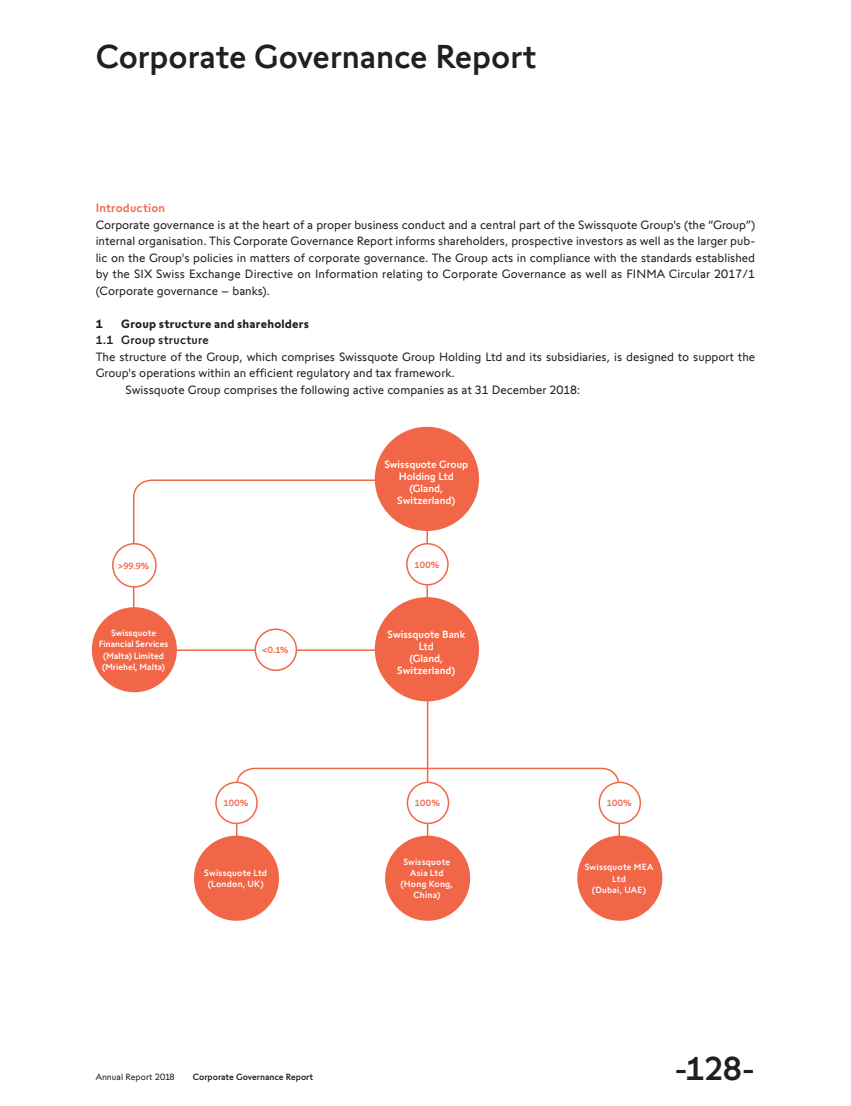
<style>
.page{position:relative;width:851px;height:1106px;background:#fff}
.page>*{position:absolute;margin:0;border:0;box-sizing:border-box;transform-origin:0 0}
.Headline_1{font:500 33px "Swissquote CT";letter-spacing:-.005em;color:#231f20}
.Text_justified{font:12px/16.5px "Swissquote CT";color:#231f20;text-align:justify}
.Text_justified_inden{font:12px/16.5px "Swissquote CT";color:#231f20}
.Titel_2{font:700 12px "Swissquote CT";letter-spacing:.02em;color:#231f20}
.Titel_3{font:500 12px "Swissquote CT";letter-spacing:.015em;color:#231f20}
.Titel_1{font:500 12px "Swissquote CT";letter-spacing:.015em;color:#f26648}
.Titel_2-2{font:500 10.5px/12px "Swissquote CT";color:#fff;text-align:center}
.Head_centred{font:500 9px/11.2px "Swissquote CT";letter-spacing:.015em;color:#fff;text-align:center}
.Head_centred-2{font:500 9px "Swissquote CT";letter-spacing:.015em;color:#f26648}
.t1{font:500 9px "Swissquote CT";color:#231f20}
.t2{font:9px "Swissquote CT";color:#231f20}
</style>
<div class="page">
<hr style="left:427px;top:605px;width:1px;height:251px;background:#f26648">
<div style="left:375px;top:427px;width:104px;height:104px;background:#f26648;border-radius:50%"></div>
<div style="left:375px;top:597px;width:104px;height:104px;background:#f26648;border-radius:50%"></div>
<div style="left:254px;top:628px;width:43px;height:43px;border:2px solid #f26648;border-radius:50%"></div>
<div style="left:112px;top:543px;width:45px;height:44px;border:2px solid #f26648;border-radius:50%"></div>
<svg style="left:235px;top:767px;width:385px;height:104px"></svg>
<div style="left:194px;top:835px;width:85px;height:85px;background:#f26648;border-radius:50%"></div>
<div style="left:92px;top:607px;width:85px;height:85px;background:#f26648;border-radius:50%"></div>
<div style="left:577px;top:835px;width:85px;height:85px;background:#f26648;border-radius:50%"></div>
<div style="left:385px;top:835px;width:85px;height:85px;background:#f26648;border-radius:50%"></div>
<div style="left:406px;top:543px;width:42px;height:42px;border:2px solid #f26648;border-radius:50%"></div>
<div style="left:407px;top:782px;width:41px;height:41px;background:#fff;border-radius:50%"></div>
<div style="left:406px;top:781px;width:43px;height:43px;border:2px solid #f26648;border-radius:50%"></div>
<div style="left:216px;top:782px;width:41px;height:41px;background:#fff;border-radius:50%"></div>
<div style="left:215px;top:781px;width:43px;height:43px;border:2px solid #f26648;border-radius:50%"></div>
<div style="left:599px;top:782px;width:41px;height:41px;background:#fff;border-radius:50%"></div>
<div style="left:598px;top:781px;width:43px;height:43px;border:2px solid #f26648;border-radius:50%"></div>
<p class="Headline_1" style="left:96px;top:37px;width:442px">Corporate Governance Report</p>
<p class="Titel_1" style="left:96px;top:201px;width:71px">Introduction</p>
<p class="Text_justified" style="left:96px;top:216px;width:661px">Corporate governance is at the heart of a proper business conduct and a central part of the Swissquote Group's (the “Group”) internal organisation. This Corporate Governance Report informs shareholders, prospective investors as well as the larger pub&shy;lic on the Group's policies in matters of corporate governance. The Group acts in compliance with the standards established by the SIX Swiss Exchange Directive on Information relating to Corporate Governance as well as FINMA Circular 2017/1 (Corporate governance – banks).</p>
<p class="Titel_2" style="left:96px;top:316px;width:8px">1</p>
<p class="Titel_2" style="left:121px;top:316px;width:189px">Group structure and shareholders</p>
<p class="Titel_3" style="left:96px;top:333px;width:115px">1.1 Group structure</p>
<p class="Text_justified_inden" style="left:96px;top:348px;width:661px">The structure of the Group, which comprises Swissquote Group Holding Ltd and its subsidiaries, is designed to support the<br>Group's operations within an efficient regulatory and tax framework.</p>
<p class="Text_justified_inden" style="left:125px;top:381px;width:456px">Swissquote Group comprises the following active companies as at 31 December 2018:</p>
<p class="Head_centred-2" style="left:118px;top:560px;width:33px">&gt;99.9%</p>
<p class="Head_centred" style="left:99px;top:627px;width:71px">Swissquote<br>Financial Services (Malta) Limited</p>
<p class="Head_centred" style="left:102px;top:661px;width:64px">(Mriehel, Malta)</p>
<p class="Head_centred-2" style="left:262px;top:644px;width:28px">&lt;0.1%</p>
<p class="Titel_2-2" style="left:384px;top:458px;width:85px">Swissquote Group<br>Holding Ltd</p>
<p class="Titel_2-2" style="left:397px;top:482px;width:59px">(Gland,<br>Switzerland)</p>
<p class="Head_centred-2" style="left:414px;top:559px;width:27px">100%</p>
<p class="Titel_2-2" style="left:387px;top:628px;width:79px">Swissquote Bank<br>Ltd</p>
<p class="Titel_2-2" style="left:397px;top:652px;width:59px">(Gland,<br>Switzerland)</p>
<p class="Head_centred-2" style="left:223px;top:797px;width:27px">100%</p>
<p class="Head_centred-2" style="left:415px;top:797px;width:27px">100%</p>
<p class="Head_centred-2" style="left:606px;top:797px;width:27px">100%</p>
<p class="Head_centred" style="left:204px;top:867px;width:64px">Swissquote Ltd</p>
<p class="Head_centred" style="left:208px;top:878px;width:57px">(London, UK)</p>
<p class="Head_centred" style="left:403px;top:855px;width:48px">Swissquote<br>Asia Ltd</p>
<p class="Head_centred" style="left:400px;top:878px;width:54px">(Hong Kong,<br>China)</p>
<p class="Head_centred" style="left:584px;top:861px;width:70px">Swissquote MEA<br>Ltd</p>
<p class="Head_centred" style="left:592px;top:884px;width:56px">(Dubai, UAE)</p>
<p class="t2" style="left:96px;top:1072px;width:80px">Annual Report 2018</p>
<p class="t1" style="left:193px;top:1071px;width:122px">Corporate Governance Report</p>
<h1 class="Headline_1" style="left:674px;top:1049px;width:82px">-128-</h1>
</div>
